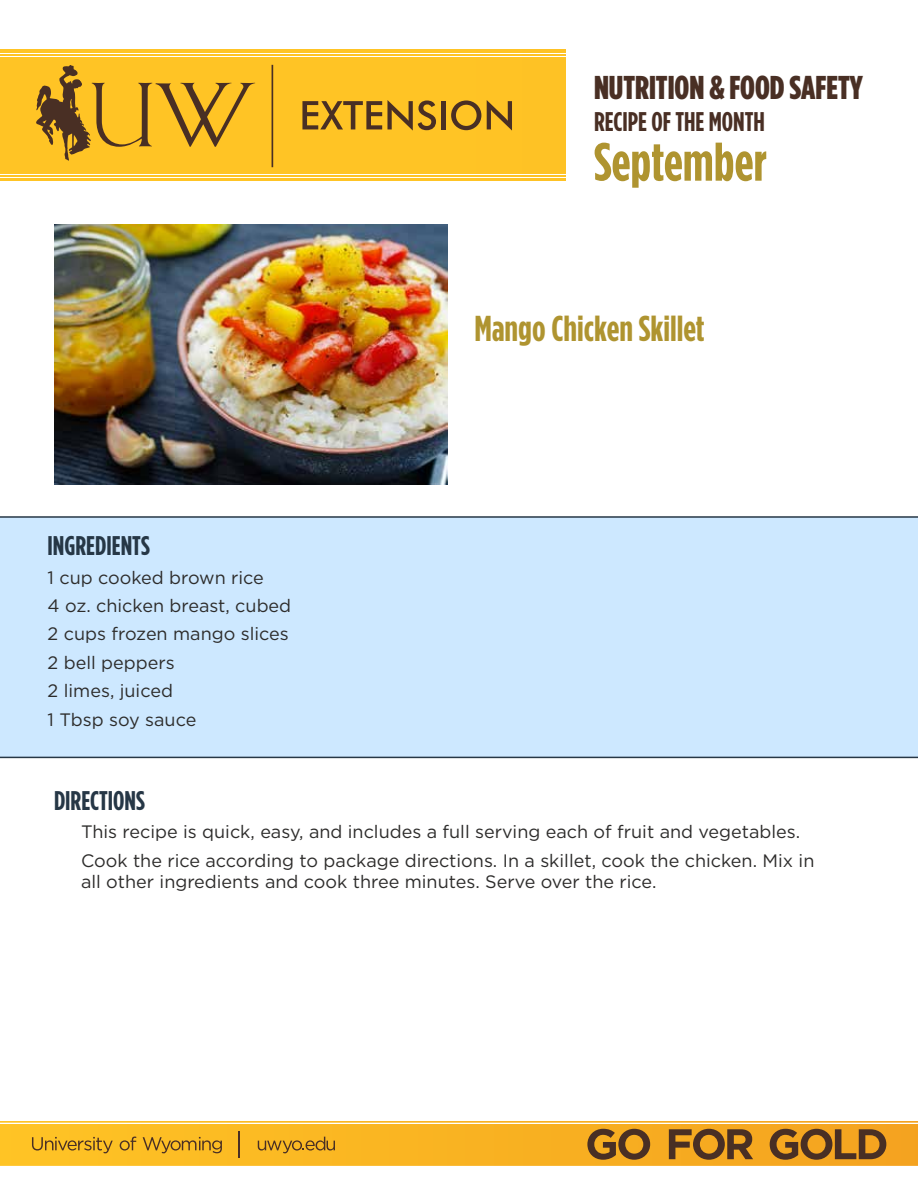
<style>
.page{position:relative;width:918px;height:1188px;background:#fff}
.page>*{position:absolute;margin:0;border:0;box-sizing:border-box;transform-origin:0 0}
.t1{font:700 54px "Gotham Condensed";color:#af9430}
.t2{font:700 36px "Gotham Condensed";color:#af9430}
.t3{font:900 33px "Gotham Condensed";color:#492f24}
.t4{font:700 27px "Gotham Condensed";color:#263746}
.t5{font:700 27px "Gotham Condensed";color:#492f24}
.t6{font:18px/28.3px "Gotham";color:#2d2c2b}
</style>
<div class="page">
<div style="left:0;top:516px;width:918px;height:242px;background:#cde8ff"></div>
<div style="left:0;top:50px;width:565px;height:130px;background:#ffc425"></div>
<svg style="left:36px;top:65px;width:219px;height:96px"></svg>
<hr style="left:0;top:53px;width:565px;height:1px;background:#fff">
<hr style="left:0;top:57px;width:565px;height:1px;background:#fff">
<hr style="left:0;top:174px;width:565px;height:1px;background:#fff">
<hr style="left:0;top:177px;width:565px;height:1px;background:#fff">
<hr style="left:272px;top:65px;width:1px;height:102px;background:#492f24">
<svg style="left:302px;top:100px;width:134px;height:31px"></svg>
<div style="left:441px;top:101px;width:5px;height:28px;background:#492f24"></div>
<svg style="left:451px;top:101px;width:30px;height:29px"></svg>
<svg style="left:487px;top:100px;width:25px;height:31px"></svg>
<div style="left:0;top:1121px;width:918px;height:44px;background:linear-gradient(to right,#ffc425,#f4a21f)"></div>
<svg style="left:587px;top:1129px;width:63px;height:31px;background:#9d6c22"></svg>
<svg style="left:669px;top:1129px;width:84px;height:31px;background:#996722"></svg>
<svg style="left:770px;top:1129px;width:116px;height:31px;background:#9f6a21"></svg>
<svg style="left:32px;top:1137px;width:81px;height:16px"></svg>
<svg style="left:120px;top:1137px;width:16px;height:14px"></svg>
<svg style="left:143px;top:1137px;width:79px;height:16px"></svg>
<svg style="left:258px;top:1137px;width:77px;height:16px"></svg>
<hr style="left:238px;top:1131px;width:2px;height:27px;background:#492f24">
<hr style="left:0;top:1123px;width:918px;height:1px;background:#fff">
<img style="left:54px;top:224px;width:394px;height:261px">
<h3 class="t3" style="left:594px;top:68px;width:271px">NUTRITION &amp; FOOD SAFETY</h3>
<h3 class="t5" style="left:594px;top:106px;width:172px">RECIPE OF THE MONTH</h3>
<h1 class="t1" style="left:594px;top:130px;width:174px">September</h1>
<h3 class="t4" style="left:48px;top:530px;width:104px">INGREDIENTS</h3>
<p class="t6" style="left:48px;top:563px;width:245px">1 cup cooked brown rice<br>4 oz. chicken breast, cubed<br>2 cups frozen mango slices<br>2 bell peppers<br>2 limes, juiced<br>1 Tbsp soy sauce</p>
<h2 class="t2" style="left:475px;top:307px;width:232px">Mango Chicken Skillet</h2>
<h3 class="t4" style="left:54px;top:785px;width:92px">DIRECTIONS</h3>
<p class="t6" style="left:81px;top:817px;width:735px">This recipe is quick, easy, and includes a full serving each of fruit and vegetables.<br>Cook the rice according to package directions. In a skillet, cook the chicken. Mix in</p>
<p class="t6" style="left:81px;top:867px;width:577px">all other ingredients and cook three minutes. Serve over the rice.</p>
</div>
